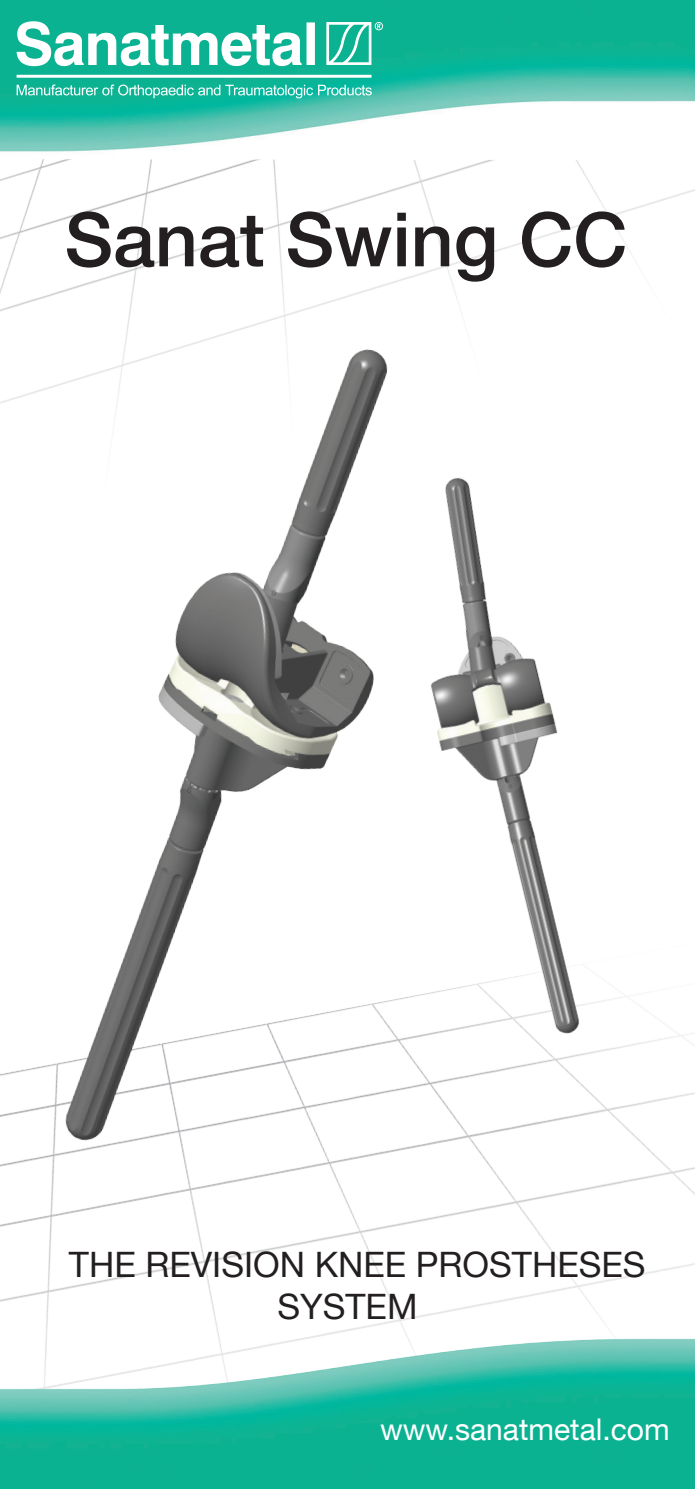
<style>
.page{position:relative;width:695px;height:1489px;background:#fff}
.page>*{position:absolute;margin:0;border:0;box-sizing:border-box;transform-origin:0 0}
.t1{font:500 75px "Helvetica Neue LT Com";color:#231f20}
.t2{font:35px/42px "Helvetica Neue LT Com";color:#231f20;text-align:center}
.t3{font:30px "Helvetica Neue LT Com";color:#fff}
</style>
<div class="page">
<img style="left:0;top:160px;width:694px;height:244px">
<img style="left:0;top:1010px;width:694px;height:319px">
<img style="left:0;top:1329px;width:694px;height:159px">
<img style="left:0;top:0;width:694px;height:160px">
<svg style="left:17px;top:21px;width:366px;height:77px"></svg>
<img style="left:450px;top:478px;width:190px;height:578px">
<img style="left:30px;top:294px;width:420px;height:900px">
<h1 class="t1" style="left:64px;top:194px;width:564px">Sanat Swing CC</h1>
<p class="t2" style="left:69px;top:1242px;width:578px">THE REVISION KNEE PROSTHESES<br>SYSTEM</p>
<p class="t3" style="left:380px;top:1410px;width:291px">www.sanatmetal.com</p>
</div>
